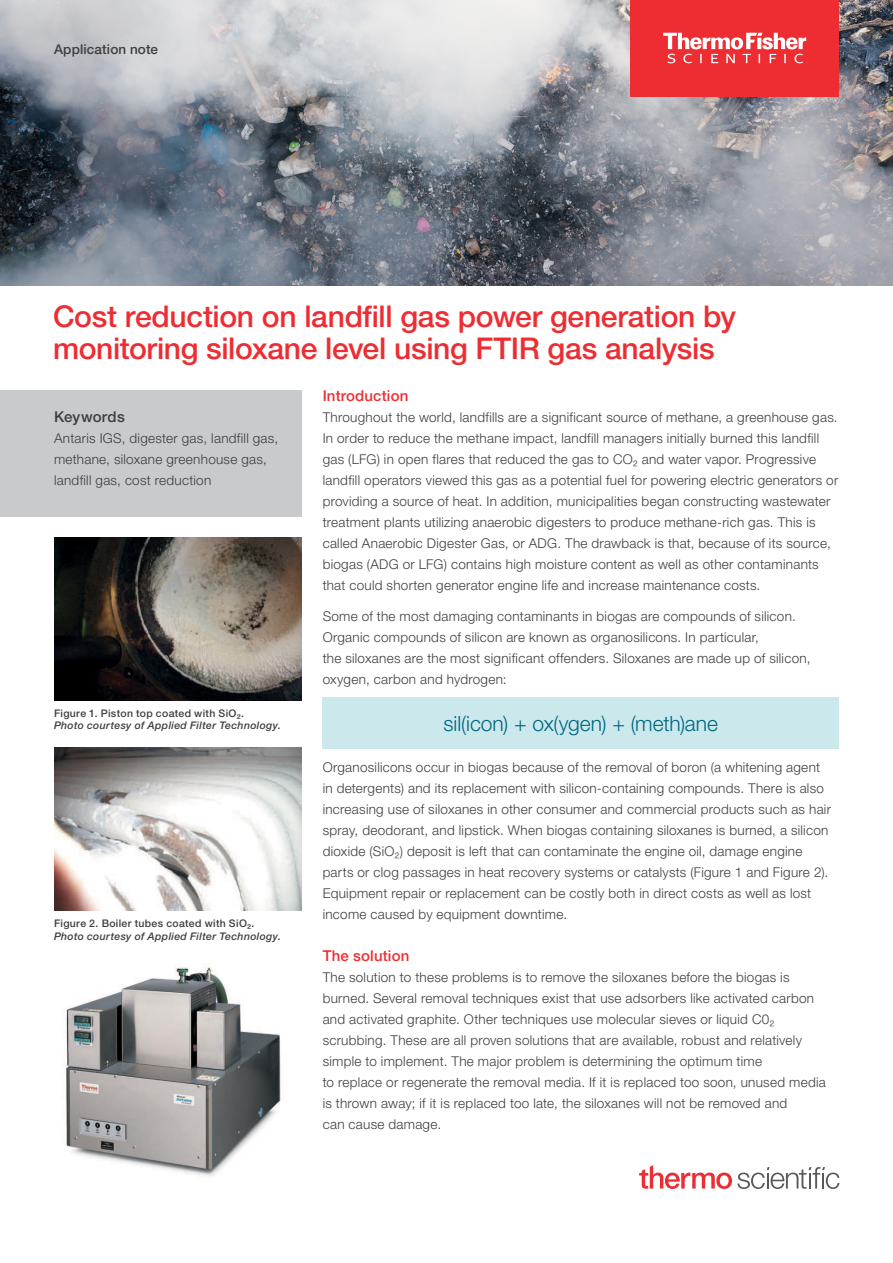
<style>
.page{position:relative;width:893px;height:1263px;background:#fff}
.page>*{position:absolute;margin:0;border:0;box-sizing:border-box;transform-origin:0 0}
.t1{font:500 30px/31.5px "Helvetica Neue LTW1 G";letter-spacing:-.01em;color:#ee2d33}
.t2{font:300 21px "Helvetica Neue LTW1 G";color:#00687f}
.t3{font:500 15px "Helvetica Neue LTW1 G";letter-spacing:.01em;color:#ee2d33}
.t4{font:500 15px "Helvetica Neue LTW1 G";letter-spacing:.02em;color:#3e3e3f}
.t5{font:300 13.5px/21px "Helvetica Neue LTW1 G";letter-spacing:.02em;color:#3e3e3f}
.t6{font:500 13.5px "Helvetica Neue LTW1 G";letter-spacing:.01em;color:#3e3e3f}
.t7{font:italic 500 10.5px "Helvetica Neue LTW1 G";letter-spacing:.03em;color:#3e3e3f}
.t8{font:500 10.5px "Helvetica Neue LTW1 G";letter-spacing:.03em;color:#3e3e3f}
</style>
<div class="page">
<img style="left:0;top:0;width:893px;height:285px">
<div style="left:323px;top:697px;width:516px;height:52px;background:#cbe8ed"></div>
<div style="left:0;top:390px;width:302px;height:126px;background:#c9cacc"></div>
<img style="left:54px;top:537px;width:248px;height:163px">
<img style="left:54px;top:747px;width:248px;height:163px">
<img style="left:65px;top:967px;width:216px;height:210px">
<svg style="left:639px;top:1165px;width:200px;height:24px"></svg>
<div style="left:630px;top:0;width:209px;height:96px;background:#ee2d33"></div>
<svg style="left:663px;top:33px;width:143px;height:30px"></svg>
<p class="t6" style="left:54px;top:41px;width:106px">Application note</p>
<h1 class="t1" style="left:53px;top:301px;width:685px">Cost reduction on landfill gas power generation by monitoring siloxane level using FTIR gas analysis</h1>
<p class="t4" style="left:54px;top:407px;width:72px">Keywords</p>
<p class="t5" style="left:54px;top:427px;width:226px">Antaris IGS, digester gas, landfill gas, methane, siloxane greenhouse gas, landfill gas, cost reduction</p>
<p class="t8" style="left:54px;top:707px;width:192px">Figure 1. Piston top coated with SiO₂.</p>
<p class="t7" style="left:54px;top:719px;width:228px">Photo courtesy of Applied Filter Technology.</p>
<p class="t8" style="left:54px;top:917px;width:202px">Figure 2. Boiler tubes coated with SiO₂.</p>
<p class="t7" style="left:54px;top:929px;width:228px">Photo courtesy of Applied Filter Technology.</p>
<p class="t3" style="left:323px;top:386px;width:87px">Introduction</p>
<p class="t5" style="left:323px;top:406px;width:517px">Throughout the world, landfills are a significant source of methane, a greenhouse gas.<br>In order to reduce the methane impact, landfill managers initially burned this landfill gas (LFG) in open flares that reduced the gas to CO₂ and water vapor. Progressive landfill operators viewed this gas as a potential fuel for powering electric generators or providing a source of heat. In addition, municipalities began constructing wastewater treatment plants utilizing anaerobic digesters to produce methane-rich gas. This is called Anaerobic Digester Gas, or ADG. The drawback is that, because of its source, biogas (ADG or LFG) contains high moisture content as well as other contaminants that could shorten generator engine life and increase maintenance costs.</p>
<p class="t5" style="left:323px;top:606px;width:489px">Some of the most damaging contaminants in biogas are compounds of silicon.<br>Organic compounds of silicon are known as organosilicons. In particular,<br>the siloxanes are the most significant offenders. Siloxanes are made up of silicon, oxygen, carbon and hydrogen:</p>
<h2 class="t2" style="left:444px;top:710px;width:276px">sil(icon) + ox(ygen) + (meth)ane</h2>
<p class="t5" style="left:323px;top:757px;width:510px">Organosilicons occur in biogas because of the removal of boron (a whitening agent in detergents) and its replacement with silicon-containing compounds. There is also increasing use of siloxanes in other consumer and commercial products such as hair spray, deodorant, and lipstick. When biogas containing siloxanes is burned, a silicon dioxide (SiO₂) deposit is left that can contaminate the engine oil, damage engine parts or clog passages in heat recovery systems or catalysts (Figure 1 and Figure 2).<br>Equipment repair or replacement can be costly both in direct costs as well as lost income caused by equipment downtime.</p>
<p class="t3" style="left:323px;top:947px;width:88px">The solution</p>
<p class="t5" style="left:323px;top:967px;width:505px">The solution to these problems is to remove the siloxanes before the biogas is burned. Several removal techniques exist that use adsorbers like activated carbon and activated graphite. Other techniques use molecular sieves or liquid C0₂ scrubbing. These are all proven solutions that are available, robust and relatively simple to implement. The major problem is determining the optimum time<br>to replace or regenerate the removal media. If it is replaced too soon, unused media is thrown away; if it is replaced too late, the siloxanes will not be removed and<br>can cause damage.</p>
</div>
